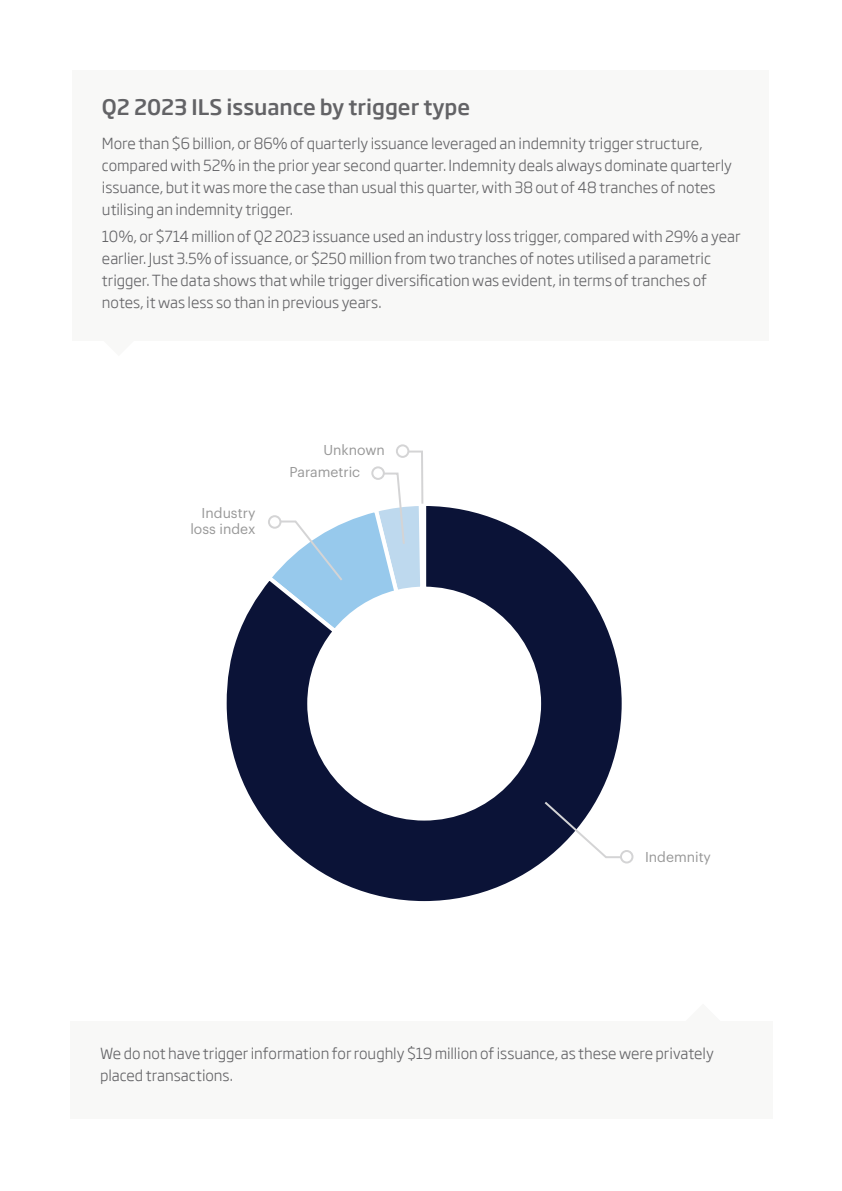
<style>
.page{position:relative;width:842px;height:1191px;background:#fff}
.page>*{position:absolute;margin:0;border:0;box-sizing:border-box;transform-origin:0 0}
.t1{font:500 21px "Soho Gothic Pro";color:#636366}
.t2{font:300 15px/22px "Soho Gothic Pro";letter-spacing:-.005em;color:#636366}
.t3{font:14px/16px "Graphik";color:#989898;text-align:right}
</style>
<div class="page">
<svg style="left:226px;top:506px;width:402px;height:396px"></svg>
<div style="left:73px;top:70px;width:696px;height:270px;background:#f8f8f7"></div>
<div style="left:71px;top:1021px;width:702px;height:98px;background:#f8f8f7"></div>
<svg style="left:542px;top:799px;width:86px;height:60px"></svg>
<div style="left:621px;top:851px;width:11px;height:11px;background:#fff;border-radius:50%"></div>
<div style="left:620px;top:850px;width:13px;height:13px;border:2px solid #d4d4d5;border-radius:50%"></div>
<div style="left:396px;top:444px;width:13px;height:14px;border:2px solid #d4d4d5;border-radius:50%"></div>
<svg style="left:263px;top:449px;width:165px;height:188px"></svg>
<div style="left:269px;top:516px;width:11px;height:12px;background:#fff;border-radius:50%"></div>
<div style="left:268px;top:515px;width:13px;height:14px;border:2px solid #d4d4d5;border-radius:50%"></div>
<h1 class="t1" style="left:102px;top:93px;width:370px">Q2 2023 ILS issuance by trigger type</h1>
<p class="t2" style="left:102px;top:131px;width:632px">More than $6 billion, or 86% of quarterly issuance leveraged an indemnity trigger structure, compared with 52% in the prior year second quarter. Indemnity deals always dominate quarterly issuance, but it was more the case than usual this quarter, with 38 out of 48 tranches of notes utilising an indemnity trigger.</p>
<p class="t2" style="left:102px;top:225px;width:640px">10%, or $714 million of Q2 2023 issuance used an industry loss trigger, compared with 29% a year earlier. Just 3.5% of issuance, or $250 million from two tranches of notes utilised a parametric trigger. The data shows that while trigger diversification was evident, in terms of tranches of notes, it was less so than in previous years.</p>
<p class="t3" style="left:323px;top:440px;width:63px">Unknown</p>
<p class="t3" style="left:190px;top:504px;width:67px">Industry loss index</p>
<p class="t3" style="left:289px;top:462px;width:72px">Parametric</p>
<p class="t3" style="left:645px;top:848px;width:68px">Indemnity</p>
<p class="t2" style="left:100px;top:1041px;width:615px">We do not have trigger information for roughly $19 million of issuance, as these were privately placed transactions.</p>
</div>
